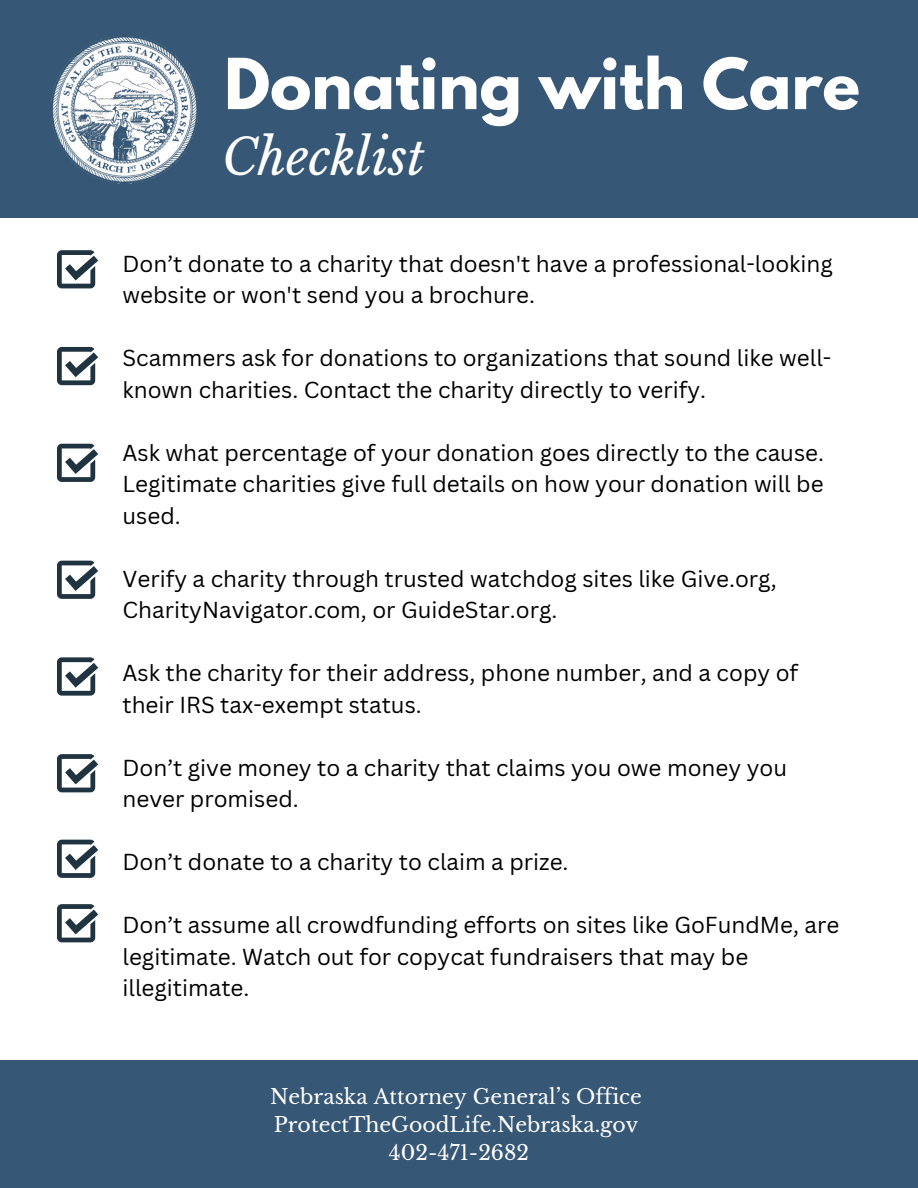
<style>
.page{position:relative;width:918px;height:1188px;background:#fff}
.page>*{position:absolute;margin:0;border:0;box-sizing:border-box;transform-origin:0 0}
.t1{font:700 62.25px "League Spartan";color:#fff}
.t2{font:italic 49.35px "Libre Baskerville";color:#fff}
.t3{font:22.5px/31.5px "Canva Sans";color:#000}
.t4{font:20.4px "Libre Baskerville";color:#fff}
</style>
<div class="page">
<div style="left:0;top:0;width:918px;height:218px;background:#365775"></div>
<img style="left:51px;top:35px;width:147px;height:149px">
<svg style="left:57px;top:250px;width:41px;height:38px"></svg>
<svg style="left:57px;top:347px;width:41px;height:38px"></svg>
<svg style="left:57px;top:444px;width:41px;height:38px"></svg>
<svg style="left:57px;top:561px;width:41px;height:38px"></svg>
<svg style="left:57px;top:657px;width:41px;height:39px"></svg>
<svg style="left:57px;top:754px;width:41px;height:38px"></svg>
<svg style="left:57px;top:840px;width:41px;height:38px"></svg>
<svg style="left:57px;top:904px;width:41px;height:38px"></svg>
<div style="left:0;top:1061px;width:918px;height:127px;background:#365775"></div>
<p class="t1" style="left:224px;top:53px;width:637px">Donating with Care</p>
<p class="t2" style="left:222px;top:127px;width:205px">Checklist</p>
<p class="t3" style="left:122px;top:247px;width:712px">Don’t donate to a charity that doesn't have a professional-looking website or won't send you a brochure.</p>
<h1 class="t3" style="left:122px;top:342px;width:710px">Scammers ask for donations to organizations that sound like well&shy;known charities. Contact the charity directly to verify.</h1>
<h2 class="t3" style="left:122px;top:436px;width:703px;text-align:justify">Ask what percentage of your donation goes directly to the cause.<br>Legitimate charities give full details on how your donation will be used.</h2>
<p class="t3" style="left:122px;top:562px;width:656px">Verify a charity through trusted watchdog sites like Give.org,<br>CharityNavigator.com, or GuideStar.org.</p>
<p class="t3" style="left:122px;top:657px;width:677px">Ask the charity for their address, phone number, and a copy of their IRS tax-exempt status.</p>
<p class="t3" style="left:122px;top:751px;width:666px">Don’t give money to a charity that claims you owe money you never promised.</p>
<p class="t3" style="left:122px;top:846px;width:448px">Don’t donate to a charity to claim a prize.</p>
<p class="t3" style="left:122px;top:909px;width:718px">Don’t assume all crowdfunding efforts on sites like GoFundMe, are legitimate. Watch out for copycat fundraisers that may be illegitimate.</p>
<p class="t4" style="left:270px;top:1084px;width:373px">Nebraska Attorney General’s Office</p>
<p class="t4" style="left:274px;top:1112px;width:366px">ProtectTheGoodLife.Nebraska.gov</p>
<p class="t4" style="left:389px;top:1140px;width:142px">402-471-2682</p>
</div>
